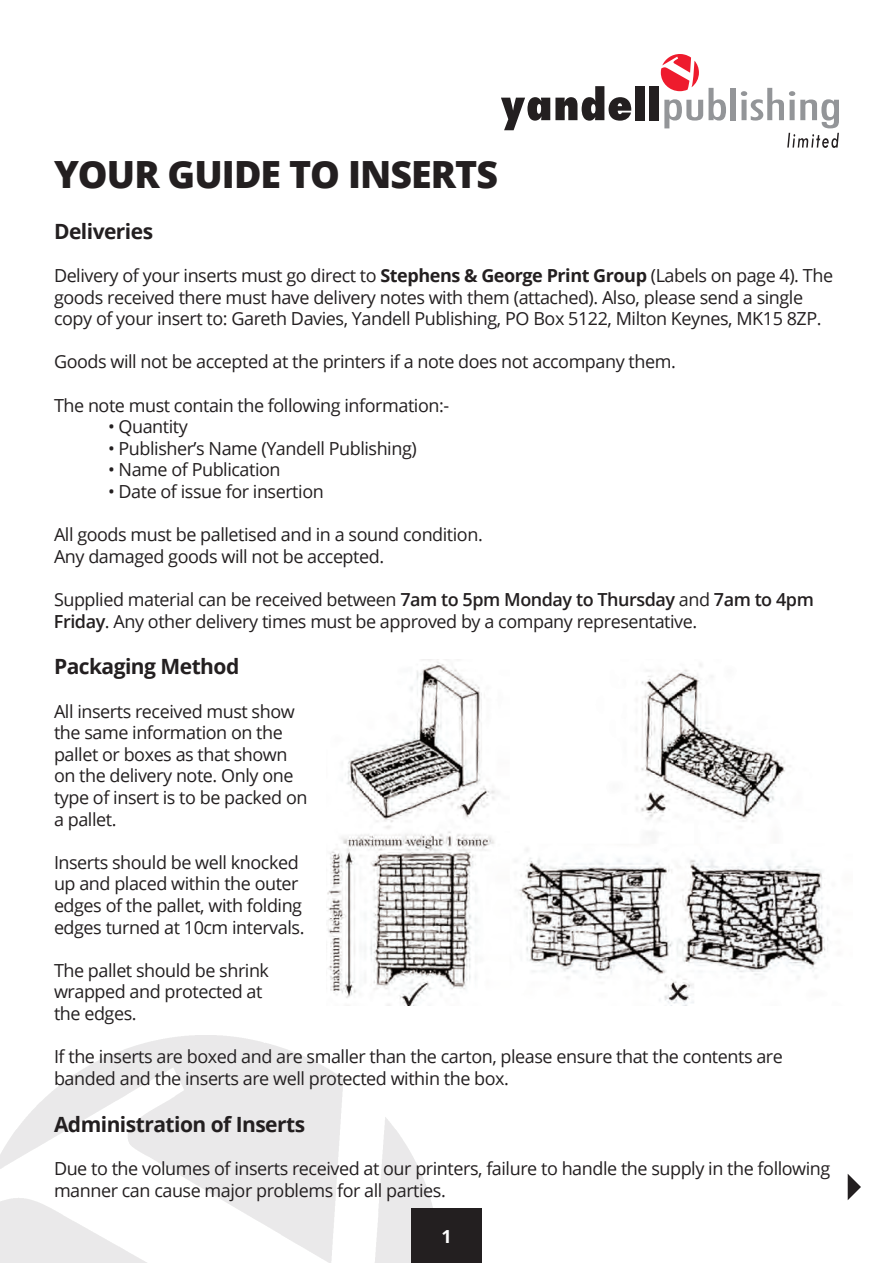
<style>
.page{position:relative;width:893px;height:1263px;background:#fff}
.page>*{position:absolute;margin:0;border:0;box-sizing:border-box;transform-origin:0 0}
.t1{font:800 37.5px "Open Sans";letter-spacing:-.025em;color:#231f20}
.t2{font:700 21px "Open Sans";letter-spacing:-.025em;color:#231f20}
.t3{font:18px/21.6px "Open Sans";letter-spacing:-.025em;color:#231f20}
.t4{font:700 18px "Open Sans";color:#fff}
.s1{font-weight:700}
.s2{font-weight:600}
</style>
<div class="page">
<img style="left:0;top:1035px;width:439px;height:228px">
<svg style="left:501px;top:86px;width:130px;height:44px"></svg>
<div style="left:635px;top:86px;width:10px;height:34px;background:#231f20"></div>
<div style="left:650px;top:86px;width:9px;height:34px;background:#231f20"></div>
<div style="left:731px;top:88px;width:5px;height:32px;background:#939598"></div>
<svg style="left:741px;top:88px;width:98px;height:60px"></svg>
<svg style="left:661px;top:54px;width:65px;height:74px"></svg>
<div style="left:411px;top:1209px;width:71px;height:54px;background:#231f20"></div>
<img style="left:327px;top:659px;width:501px;height:347px">
<svg style="left:848px;top:1174px;width:13px;height:26px"></svg>
<p class="t1" style="left:54px;top:146px;width:446px">YOUR GUIDE TO INSERTS</p>
<p class="t2" style="left:54px;top:216px;width:101px">Deliveries</p>
<p class="t3" style="left:54px;top:264px;width:781px">Delivery of your inserts must go direct to <span class="s1">Stephens &amp; George Print Group</span> (Labels on page 4). The goods received there must have delivery notes with them (attached). Also, please send a single copy of your insert to: Gareth Davies, Yandell Publishing, PO Box 5122, Milton Keynes, MK15 8ZP.</p>
<p class="t3" style="left:54px;top:351px;width:623px">Goods will not be accepted at the printers if a note does not accompany them.</p>
<p class="t3" style="left:54px;top:394px;width:397px">The note must contain the following information:-</p>
<p class="t3" style="left:108px;top:415px;width:81px">• Quantity</p>
<p class="t3" style="left:108px;top:437px;width:310px">• Publisher’s Name (Yandell Publishing)</p>
<p class="t3" style="left:108px;top:459px;width:174px">• Name of Publication</p>
<p class="t3" style="left:108px;top:480px;width:217px">• Date of issue for insertion</p>
<p class="t3" style="left:54px;top:523px;width:430px">All goods must be palletised and in a sound condition.</p>
<p class="t3" style="left:54px;top:545px;width:332px">Any damaged goods will not be accepted.</p>
<p class="t3" style="left:54px;top:588px;width:761px">Supplied material can be received between <span class="s2">7am to 5pm Monday to Thursday</span> and <span class="s2">7am to 4pm<br>Friday</span>. Any other delivery times must be approved by a company representative.</p>
<p class="t2" style="left:54px;top:652px;width:187px">Packaging Method</p>
<p class="t3" style="left:54px;top:700px;width:255px">All inserts received must show the same information on the pallet or boxes as that shown on the delivery note. Only one type of insert is to be packed on a pallet.</p>
<p class="t3" style="left:54px;top:851px;width:252px">Inserts should be well knocked up and placed within the outer edges of the pallet, with folding edges turned at 10cm intervals.</p>
<p class="t3" style="left:54px;top:959px;width:217px">The pallet should be shrink wrapped and protected at the edges.</p>
<p class="t3" style="left:54px;top:1045px;width:730px">If the inserts are boxed and are smaller than the carton, please ensure that the contents are banded and the inserts are well protected within the box.</p>
<p class="t2" style="left:54px;top:1109px;width:253px">Administration of Inserts</p>
<p class="t3" style="left:54px;top:1157px;width:778px">Due to the volumes of inserts received at our printers, failure to handle the supply in the following manner can cause major problems for all parties.</p>
<p class="t4" style="left:441px;top:1223px;width:12px">1</p>
</div>
